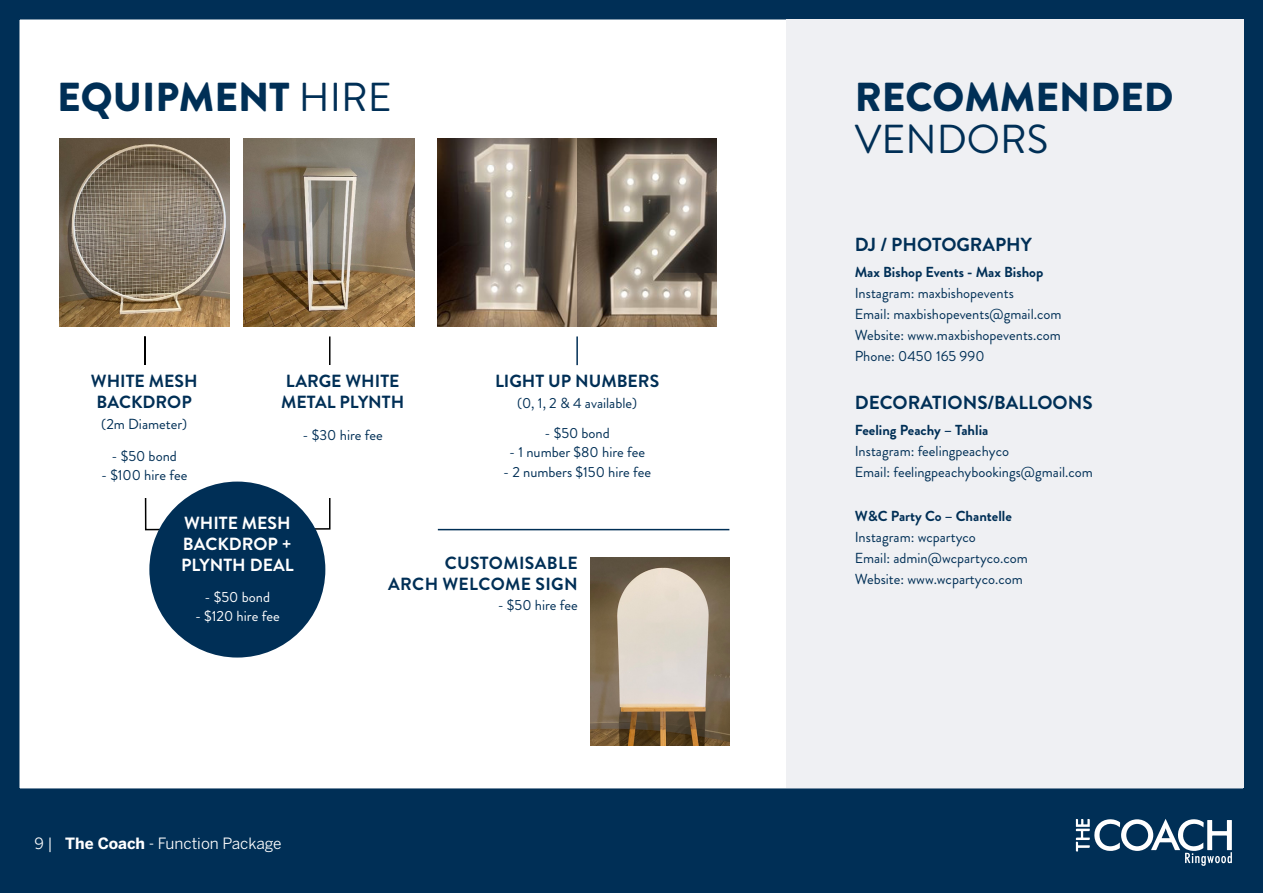
<style>
.page{position:relative;width:1263px;height:893px;background:#fff}
.page>*{position:absolute;margin:0;border:0;box-sizing:border-box;transform-origin:0 0}
.t1{font:900 40.35px "Brandon Grotesque";color:#002f56}
.t2{font:40.35px "Brandon Grotesque";color:#002f56}
.t3{font:700 18.9px "Brandon Grotesque";color:#002f56}
.t4{font:700 17.55px/21px "Brandon Grotesque";color:#002f56;text-align:center}
.t5{font:700 17.55px/21px "Brandon Grotesque";color:#fff}
.t6{font:700 17.55px/21px "Brandon Grotesque";letter-spacing:.02em;color:#002f56;text-align:right}
.t7{font:15.45px "Benton Sans";color:#fff}
.t8{font:14.55px/21px "Brandon Grotesque";color:#002f56}
.t9{font:700 14.55px "Brandon Grotesque";color:#002f56}
.t10{font:14.55px "Brandon Grotesque";color:#fff}
.s1{font-weight:400}
.s2{font-weight:700}
</style>
<div class="page">
<div style="left:0;top:0;width:1263px;height:808px;border:19px solid #002f56"></div>
<div style="left:0;top:804px;width:1263px;height:89px;background:#002f56"></div>
<svg style="left:1076px;top:819px;width:156px;height:47px"></svg>
<svg style="left:143px;top:0;width:188px;height:531px"></svg>
<div style="left:787px;top:20px;width:457px;height:768px;background:#eff0f3"></div>
<div style="left:79px;top:365px;width:341px;height:132px;background:#fff"></div>
<img style="left:59px;top:138px;width:170px;height:189px">
<img style="left:244px;top:138px;width:170px;height:189px">
<img style="left:438px;top:138px;width:139px;height:189px">
<svg style="left:577px;top:138px;width:139px;height:189px;background:#817567"></svg>
<hr style="left:576px;top:336px;width:2px;height:29px;background:#002f56">
<hr style="left:438px;top:529px;width:291px;height:1px;background:#002f56">
<img style="left:590px;top:557px;width:139px;height:189px">
<div style="left:149px;top:482px;width:176px;height:176px;background:#002f56;border-radius:50%"></div>
<h1 class="t1" style="left:57px;top:69px;width:336px">EQUIPMENT <span class="s1">HIRE</span></h1>
<h1 class="t1" style="left:855px;top:69px;width:320px">RECOMMENDED</h1>
<h1 class="t2" style="left:855px;top:111px;width:195px">VENDORS</h1>
<p class="t4" style="left:91px;top:371px;width:108px">WHITE MESH<br>BACKDROP</p>
<p class="t8" style="left:101px;top:414px;width:87px">(2m Diameter)</p>
<p class="t8" style="left:111px;top:445px;width:67px">- $50 bond</p>
<p class="t8" style="left:101px;top:465px;width:88px">- $100 hire fee</p>
<p class="t4" style="left:281px;top:371px;width:124px;text-align:left">LARGE WHITE<br>METAL PLYNTH</p>
<p class="t8" style="left:303px;top:424px;width:82px">- $30 hire fee</p>
<p class="t4" style="left:495px;top:371px;width:166px">LIGHT UP NUMBERS</p>
<p class="t8" style="left:517px;top:393px;width:121px">(0, 1, 2 &amp; 4 available)</p>
<p class="t8" style="left:544px;top:423px;width:67px">- $50 bond</p>
<p class="t8" style="left:509px;top:442px;width:138px">- 1 number $80 hire fee</p>
<p class="t8" style="left:503px;top:462px;width:150px">- 2 numbers $150 hire fee</p>
<p class="t5" style="left:181px;top:512px;width:114px">WHITE MESH<br>BACKDROP +<br>PLYNTH DEAL</p>
<p class="t10" style="left:205px;top:587px;width:67px">- $50 bond</p>
<p class="t10" style="left:195px;top:606px;width:86px">- $120 hire fee</p>
<p class="t7" style="left:35px;top:834px;width:249px">9 | <span class="s2">The Coach</span> - Function Package</p>
<p class="t6" style="left:388px;top:553px;width:191px">CUSTOMISABLE<br>ARCH WELCOME SIGN</p>
<p class="t8" style="left:498px;top:595px;width:82px">- $50 hire fee</p>
<p class="t3" style="left:855px;top:232px;width:179px">DJ / PHOTOGRAPHY</p>
<p class="t9" style="left:855px;top:262px;width:190px">Max Bishop Events - Max Bishop</p>
<p class="t8" style="left:855px;top:282px;width:208px">Instagram: maxbishopevents<br>Email: maxbishopevents@gmail.com<br>Website: www.maxbishopevents.com<br>Phone: 0450 165 990</p>
<p class="t3" style="left:855px;top:390px;width:239px">DECORATIONS/BALLOONS</p>
<p class="t9" style="left:855px;top:420px;width:135px">Feeling Peachy – Tahlia</p>
<p class="t8" style="left:855px;top:441px;width:240px">Instagram: feelingpeachyco<br>Email: feelingpeachybookings@gmail.com</p>
<p class="t9" style="left:855px;top:505px;width:159px">W&amp;C Party Co – Chantelle</p>
<p class="t8" style="left:855px;top:526px;width:175px">Instagram: wcpartyco<br>Email: admin@wcpartyco.com<br>Website: www.wcpartyco.com</p>
</div>
